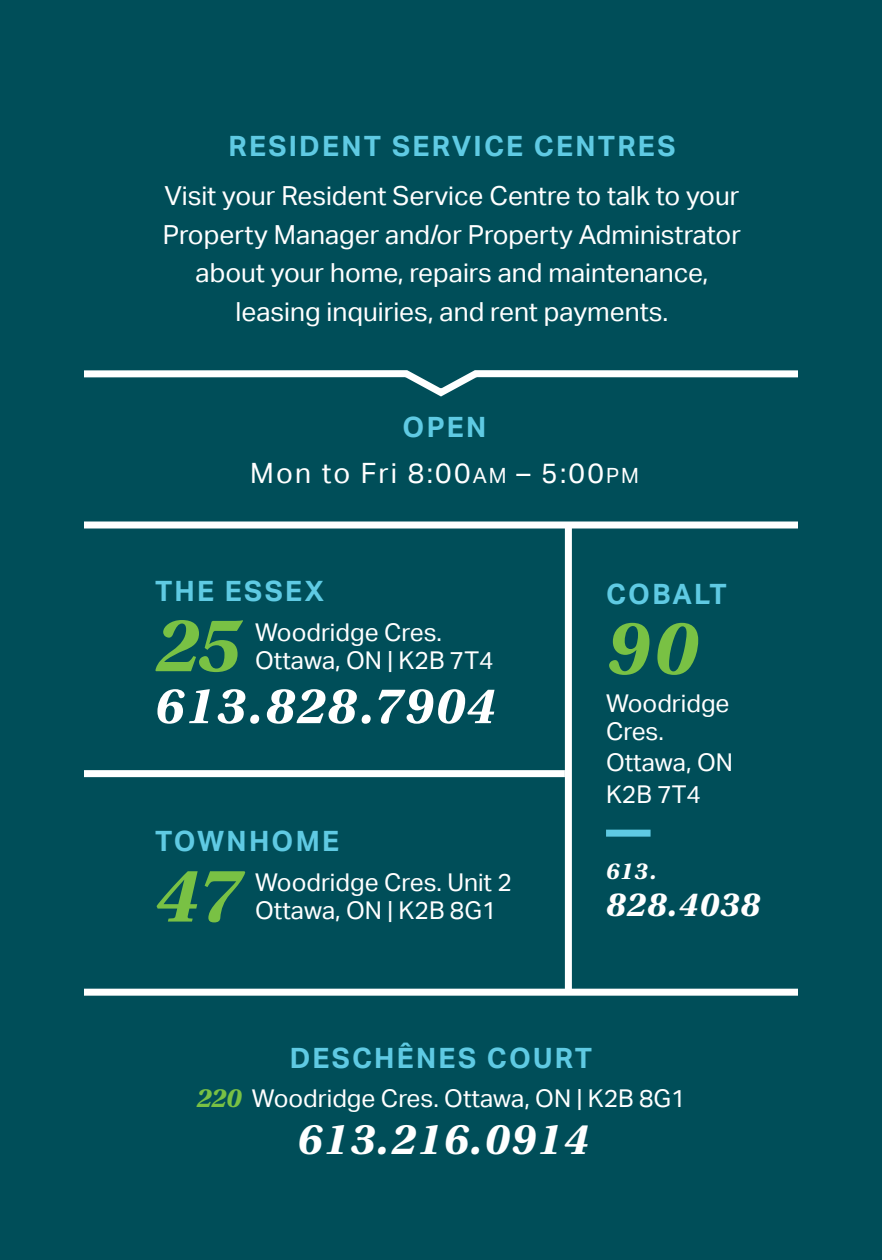
<style>
.page{position:relative;width:882px;height:1260px;background:#004e59}
.page>*{position:absolute;margin:0;border:0;box-sizing:border-box;transform-origin:0 0}
.t1{font:italic 700 80.15px "Utopia Std";color:#79c144}
.t2{font:italic 700 53.2px "Utopia Std";letter-spacing:.05em;color:#fff}
.t3{font:italic 700 45.5px "Utopia Std";letter-spacing:.05em;color:#fff}
.t4{font:italic 700 35.35px "Utopia Std";letter-spacing:.05em;color:#fff}
.t5{font:700 28px "Aktiv Grotesk";letter-spacing:.08em;color:#5fcae3}
.t6{font:28px/45.5px "Aktiv Grotesk";letter-spacing:.08em;color:#fff;text-align:center}
.t7{font:26.25px/38.5px "Aktiv Grotesk";color:#fff;text-align:center}
.t8{font:24.5px/28px "Aktiv Grotesk";color:#fff}
.t9{font:italic 700 24.5px "Utopia Std";color:#fff}
.s1{font-weight:700;color:#5fcae3}
.s2{font-size:21px}
.s3{font-family:"Utopia Std";font-weight:700;font-style:italic;font-size:28px;color:#79c144}
</style>
<div class="page">
<svg style="left:84px;top:370px;width:714px;height:27px"></svg>
<div style="left:84px;top:522px;width:714px;height:6px;background:#fff"></div>
<div style="left:84px;top:989px;width:714px;height:7px;background:#fff"></div>
<div style="left:84px;top:770px;width:481px;height:7px;background:#fff"></div>
<div style="left:565px;top:525px;width:7px;height:467px;background:#fff"></div>
<div style="left:606px;top:830px;width:45px;height:7px;background:#5fcae3"></div>
<p class="t5" style="left:229px;top:130px;width:448px">RESIDENT SERVICE CENTRES</p>
<p class="t7" style="left:163px;top:177px;width:580px">Visit your Resident Service Centre to talk to your Property Manager and/or Property Administrator about your home, repairs and maintenance, leasing inquiries, and rent payments.</p>
<p class="t6" style="left:250px;top:405px;width:390px"><span class="s1">OPEN<br></span>Mon to Fri 8:00<span class="s2">AM</span> – 5:00<span class="s2">PM</span></p>
<p class="t5" style="left:155px;top:575px;width:170px">THE ESSEX</p>
<h1 class="t1" style="left:155px;top:599px;width:86px">25</h1>
<p class="t8" style="left:255px;top:619px;width:240px">Woodridge Cres.<br>Ottawa, ON | K2B 7T4</p>
<h2 class="t2" style="left:155px;top:675px;width:341px">613.828.7904</h2>
<p class="t5" style="left:155px;top:825px;width:185px">TOWNHOME</p>
<h1 class="t1" style="left:155px;top:849px;width:86px">47</h1>
<p class="t8" style="left:255px;top:869px;width:258px">Woodridge Cres. Unit 2<br>Ottawa, ON | K2B 8G1</p>
<p class="t5" style="left:606px;top:578px;width:122px">COBALT</p>
<h1 class="t1" style="left:606px;top:601px;width:91px">90</h1>
<p class="t8" style="left:606px;top:689px;width:125px">Woodridge<br>Cres.</p>
<p class="t8" style="left:606px;top:747px;width:128px;line-height:31.5px">Ottawa, ON<br>K2B 7T4</p>
<p class="t9" style="left:606px;top:856px;width:52px">613.</p>
<h3 class="t4" style="left:606px;top:884px;width:155px">828.4038</h3>
<p class="t5" style="left:290px;top:1042px;width:304px">DESCHÊNES COURT</p>
<p class="t8" style="left:196px;top:1084px;width:491px"><span class="s3">220</span> Woodridge Cres. Ottawa, ON | K2B 8G1</p>
<h3 class="t3" style="left:298px;top:1113px;width:292px">613.216.0914</h3>
</div>
